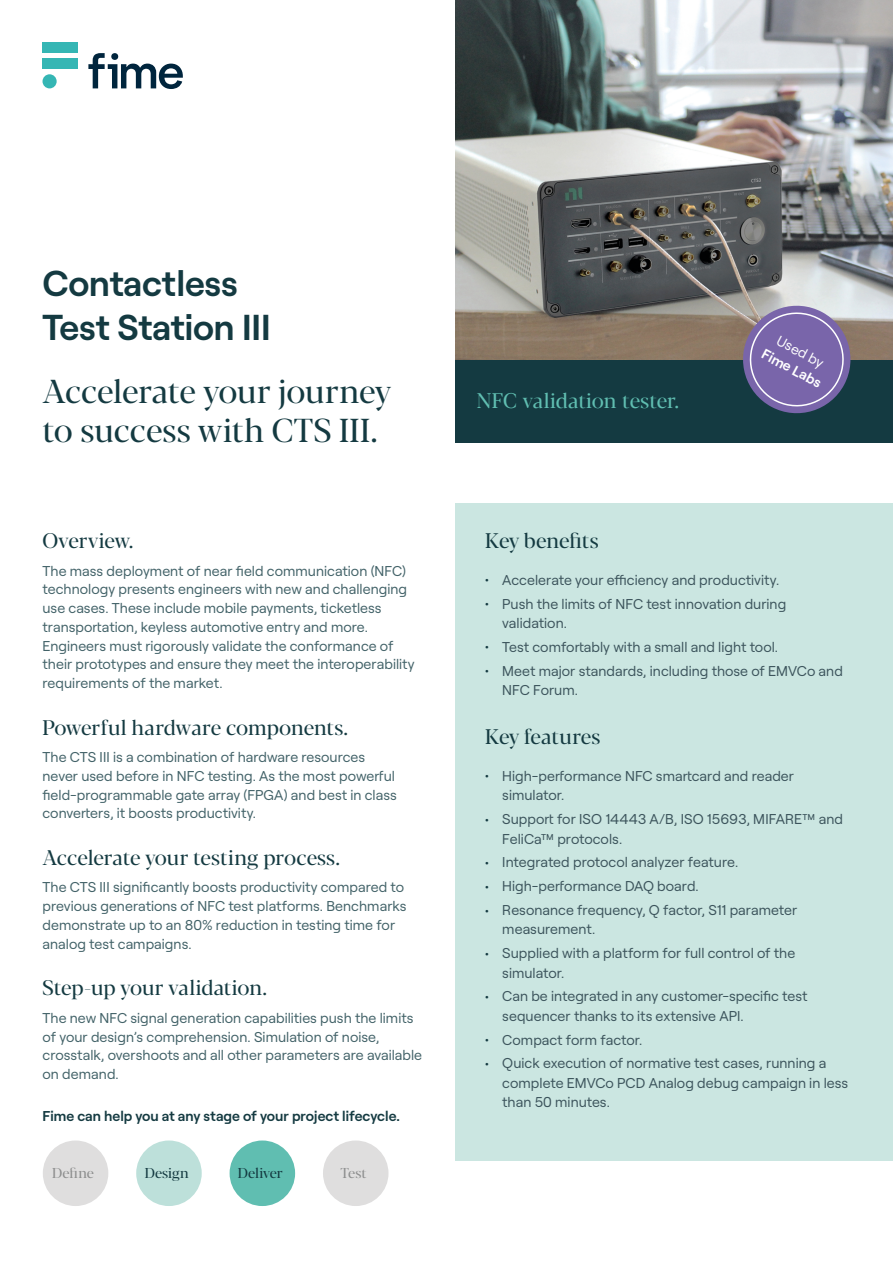
<style>
.page{position:relative;width:893px;height:1263px;background:#fff}
.page>*{position:absolute;margin:0;border:0;box-sizing:border-box;transform-origin:0 0}
.t1{font:600 36px/43.2px "Roobert";letter-spacing:-.005em;color:#143a41}
.t2{font:33px "Blacker Pro Dis";letter-spacing:-.01em;color:#143a41}
.t3{font:21px "Blacker Pro Dis";letter-spacing:-.005em;color:#143a41}
.t4{font:21px "Blacker Display";letter-spacing:-.005em;color:#60beb1}
.t5{font:14.25px/18.8px "Roobert";letter-spacing:.005em;color:#426268}
.t6{font:14.25px/19.5px "Roobert";letter-spacing:.005em;color:#3c545c}
.t7{font:600 14.25px "Roobert";color:#143a41}
.t8{font:14.25px "Blacker Pro Dis";letter-spacing:.005em;color:#143a41}
.t9{font:14.25px "Blacker Pro Dis";color:#8d8e8e}
.t10{font:600 14.25px "Roobert";color:#fff}
.t11{font:14.25px "Roobert";color:#fff}
.s1{color:#143a41}
</style>
<div class="page">
<div style="left:43px;top:58px;width:35px;height:11px;background:#35b6b4"></div>
<div style="left:43px;top:43px;width:35px;height:10px;background:#35b6b4"></div>
<div style="left:43px;top:74px;width:14px;height:14px;background:#35b6b4;border-radius:50%"></div>
<svg style="left:88px;top:53px;width:95px;height:36px"></svg>
<img style="left:455px;top:0;width:438px;height:359px">
<div style="left:455px;top:360px;width:438px;height:82px;background:#143a41"></div>
<svg style="left:735px;top:298px;width:123px;height:116px"></svg>
<div style="left:455px;top:504px;width:438px;height:657px;background:#cbe6e1"></div>
<div style="left:230px;top:1140px;width:65px;height:66px;background:#60beb1;border-radius:50%"></div>
<div style="left:43px;top:1140px;width:65px;height:66px;background:#dfdede;border-radius:50%"></div>
<div style="left:136px;top:1140px;width:66px;height:66px;background:#bde0da;border-radius:50%"></div>
<div style="left:323px;top:1140px;width:65px;height:66px;background:#dfdede;border-radius:50%"></div>
<h1 class="t1" style="left:43px;top:259px;width:230px">Contactless<br>Test Station III</h1>
<h2 class="t2" style="left:43px;top:370px;width:350px">Accelerate your journey</h2>
<h2 class="t2" style="left:43px;top:409px;width:337px">to success with CTS III.</h2>
<h3 class="t3" style="left:43px;top:527px;width:93px">Overview.</h3>
<p class="t5" style="left:43px;top:560px;width:374px">The mass deployment of near field communication (NFC) technology presents engineers with new and challenging use cases. These include mobile payments, ticketless transportation, keyless automotive entry and more.<br>Engineers must rigorously validate the conformance of their prototypes and ensure they meet the interoperability requirements of the market.</p>
<h3 class="t3" style="left:43px;top:714px;width:307px">Powerful hardware components.</h3>
<p class="t5" style="left:43px;top:747px;width:356px">The CTS III is a combination of hardware resources never used before in NFC testing. As the most powerful field-programmable gate array (FPGA) and best in class converters, it boosts productivity.</p>
<h3 class="t3" style="left:43px;top:844px;width:299px">Accelerate your testing process.</h3>
<p class="t5" style="left:43px;top:877px;width:365px">The CTS III significantly boosts productivity compared to previous generations of NFC test platforms. Benchmarks demonstrate up to an 80% reduction in testing time for analog test campaigns.</p>
<h3 class="t3" style="left:43px;top:974px;width:226px">Step-up your validation.</h3>
<p class="t5" style="left:43px;top:1007px;width:381px">The new NFC signal generation capabilities push the limits of your design’s comprehension. Simulation of noise, crosstalk, overshoots and all other parameters are available on demand.</p>
<p class="t7" style="left:43px;top:1105px;width:359px">Fime can help you at any stage of your project lifecycle.</p>
<p class="t9" style="left:52px;top:1163px;width:43px">Define</p>
<p class="t8" style="left:145px;top:1163px;width:46px">Design</p>
<p class="t9" style="left:341px;top:1163px;width:28px">Test</p>
<p class="t8" style="left:238px;top:1163px;width:47px">Deliver</p>
<h3 class="t4" style="left:477px;top:388px;width:204px">NFC validation tester.</h3>
<p class="t11" style="left:783px;top:330px;width:53px;rotate:28deg">Used by</p>
<p class="t10" style="left:768px;top:343px;width:67px;rotate:28deg">Fime Labs</p>
<h3 class="t3" style="left:485px;top:527px;width:115px">Key benefits</h3>
<p class="t6" style="left:485px;top:569px;width:295px"><span class="s1">•</span> Accelerate your efficiency and productivity.</p>
<p class="t6" style="left:502px;top:593px;width:285px;text-indent:-17px"><span class="s1">•</span> Push the limits of NFC test innovation during validation.</p>
<p class="t6" style="left:485px;top:636px;width:294px"><span class="s1">•</span> Test comfortably with a small and light tool.</p>
<p class="t6" style="left:502px;top:660px;width:342px;text-indent:-17px"><span class="s1">•</span> Meet major standards, including those of EMVCo and<br>NFC Forum.</p>
<h3 class="t3" style="left:485px;top:723px;width:116px">Key features</h3>
<p class="t6" style="left:502px;top:765px;width:293px;text-indent:-17px"><span class="s1">•</span> High-performance NFC smartcard and reader simulator.</p>
<p class="t6" style="left:502px;top:808px;width:342px;text-indent:-17px"><span class="s1">•</span> Support for ISO 14443 A/B, ISO 15693, MIFARE™ and<br>FeliCa™ protocols.</p>
<p class="t6" style="left:485px;top:851px;width:254px"><span class="s1">•</span> Integrated protocol analyzer feature.</p>
<p class="t6" style="left:485px;top:875px;width:215px"><span class="s1">•</span> High-performance DAQ board.</p>
<p class="t6" style="left:502px;top:899px;width:297px;text-indent:-17px"><span class="s1">•</span> Resonance frequency, Q factor, S11 parameter measurement.</p>
<p class="t6" style="left:502px;top:942px;width:295px;text-indent:-17px"><span class="s1">•</span> Supplied with a platform for full control of the simulator.</p>
<p class="t6" style="left:502px;top:985px;width:307px;text-indent:-17px"><span class="s1">•</span> Can be integrated in any customer-specific test sequencer thanks to its extensive API.</p>
<p class="t6" style="left:485px;top:1029px;width:158px"><span class="s1">•</span> Compact form factor.</p>
<p class="t6" style="left:502px;top:1053px;width:348px;text-indent:-17px"><span class="s1">•</span> Quick execution of normative test cases, running a complete EMVCo PCD Analog debug campaign in less than 50 minutes.</p>
</div>
